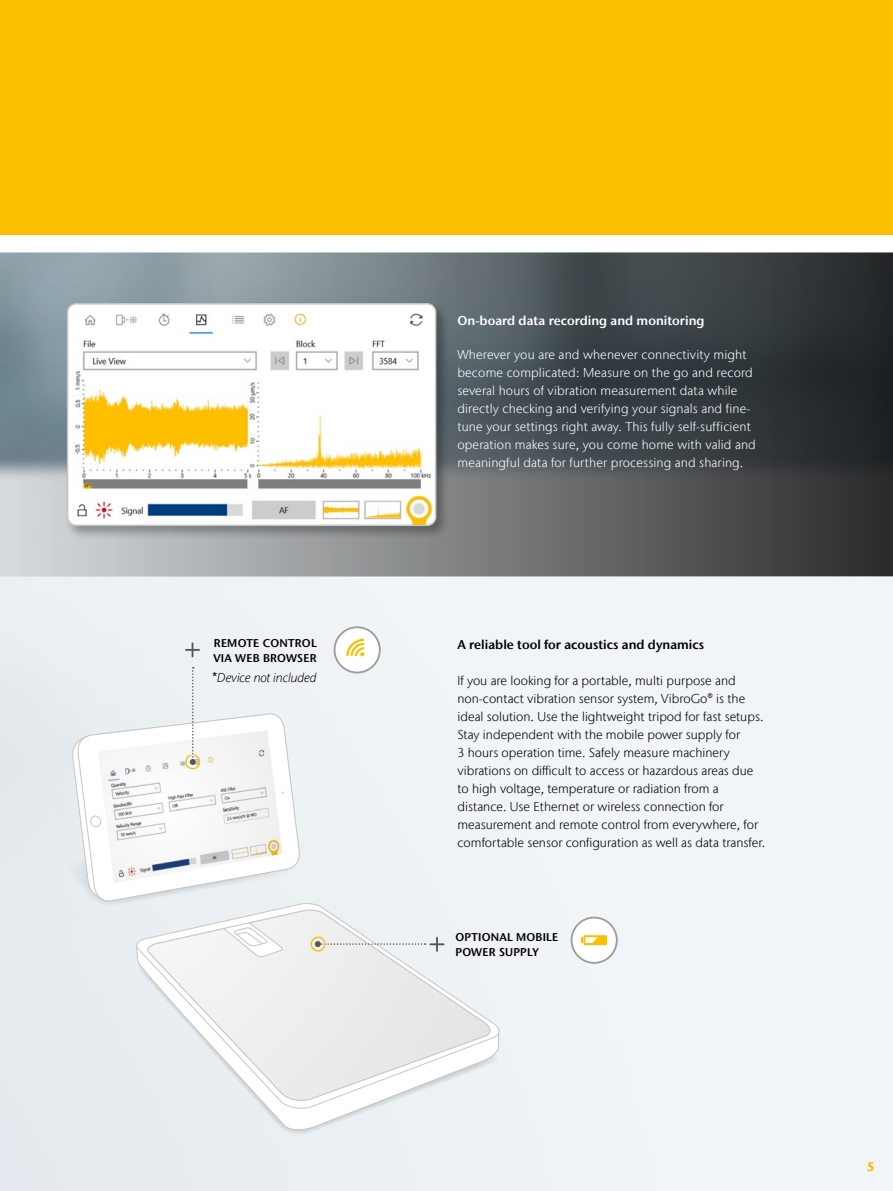
<style>
.page{position:relative;width:893px;height:1191px;background:#fff}
.page>*{position:absolute;margin:0;border:0;box-sizing:border-box;transform-origin:0 0}
.t1{font:300 12.75px/18px "Stone Sans IIITC Com";color:#000}
.t2{font:300 12.75px/18px "Stone Sans IIITC Com";letter-spacing:.01em;color:#fff}
.t3{font:600 12.75px "Stone Sans IIITC Com";color:#000}
.t4{font:600 12.75px "Stone Sans IIITC Com";color:#fff}
.t5{font:italic 300 12.75px "Stone Sans IIITC Com";color:#000}
.t6{font:600 12.75px "Stone Sans IIITC Com";color:#fcbf00}
.t7{font:600 11.25px/15px "Stone Sans IIITC Com";letter-spacing:.02em;color:#000}
.s1{font-weight:600;font-style:normal;font-size:11.25px}
</style>
<div class="page">
<img style="left:0;top:576px;width:893px;height:615px">
<div style="left:0;top:0;width:893px;height:234px;background:#fcbf00"></div>
<svg style="left:0;top:252px;width:893px;height:324px;background:#5a6165"></svg>
<div style="left:65px;top:301px;width:386px;height:239px;background:#000;opacity:.3"></div>
<img style="left:68px;top:304px;width:368px;height:221px">
<div style="left:67px;top:303px;width:369px;height:223px;border:2px solid #c6c6c6;border-radius:9px"></div>
<div style="left:135px;top:933px;width:365px;height:204px;background:#eaeff3"></div>
<svg style="left:136px;top:1034px;width:364px;height:97px;background:#ebeff2"></svg>
<svg style="left:136px;top:902px;width:364px;height:132px;fill:#eef2f5"></svg>
<svg style="left:146px;top:909px;width:346px;height:36px"></svg>
<svg style="left:136px;top:945px;width:363px;height:165px"></svg>
<svg style="left:309px;top:935px;width:135px;height:18px;background:#e4e5e2"></svg>
<div style="left:571px;top:917px;width:46px;height:45px;background:#fff;border-radius:50%"></div>
<div style="left:583px;top:935px;width:24px;height:10px;background:#fcbf00"></div>
<svg style="left:581px;top:937px;width:17px;height:6px"></svg>
<div style="left:571px;top:916px;width:47px;height:47px;border:2px solid #9d9d9c;border-radius:50%"></div>
<svg style="left:48px;top:667px;width:253px;height:243px"></svg>
<svg style="left:186px;top:643px;width:13px;height:13px"></svg>
<div style="left:335px;top:627px;width:45px;height:45px;background:#fff;border-radius:50%"></div>
<svg style="left:346px;top:638px;width:19px;height:19px"></svg>
<div style="left:334px;top:626px;width:47px;height:47px;border:2px solid #9d9d9c;border-radius:50%"></div>
<p class="t7" style="left:213px;top:635px;width:105px">REMOTE CONTROL<br>VIA WEB BROWSER</p>
<p class="t5" style="left:212px;top:669px;width:106px"><span class="s1">*</span>Device not included</p>
<p class="t4" style="left:457px;top:312px;width:248px">On-board data recording and monitoring</p>
<p class="t2" style="left:457px;top:345px;width:300px">Wherever you are and whenever connectivity might become complicated: Measure on the go and record several hours of vibration measurement data while directly checking and verifying your signals and fine&shy;tune your settings right away. This fully self-sufficient operation makes sure, you come home with valid and meaningful data for further processing and sharing.</p>
<p class="t3" style="left:457px;top:636px;width:248px">A reliable tool for acoustics and dynamics</p>
<p class="t1" style="left:457px;top:671px;width:309px">If you are looking for a portable, multi purpose and non-contact vibration sensor system, VibroGo® is the ideal solution. Use the lightweight tripod for fast setups.<br>Stay independent with the mobile power supply for<br>3 hours operation time. Safely measure machinery vibrations on difficult to access or hazardous areas due to high voltage, temperature or radiation from a distance. Use Ethernet or wireless connection for measurement and remote control from everywhere, for comfortable sensor configuration as well as data transfer.</p>
<p class="t7" style="left:455px;top:929px;width:104px">OPTIONAL MOBILE<br>POWER SUPPLY</p>
<p class="t6" style="left:867px;top:1158px;width:9px">5</p>
</div>
